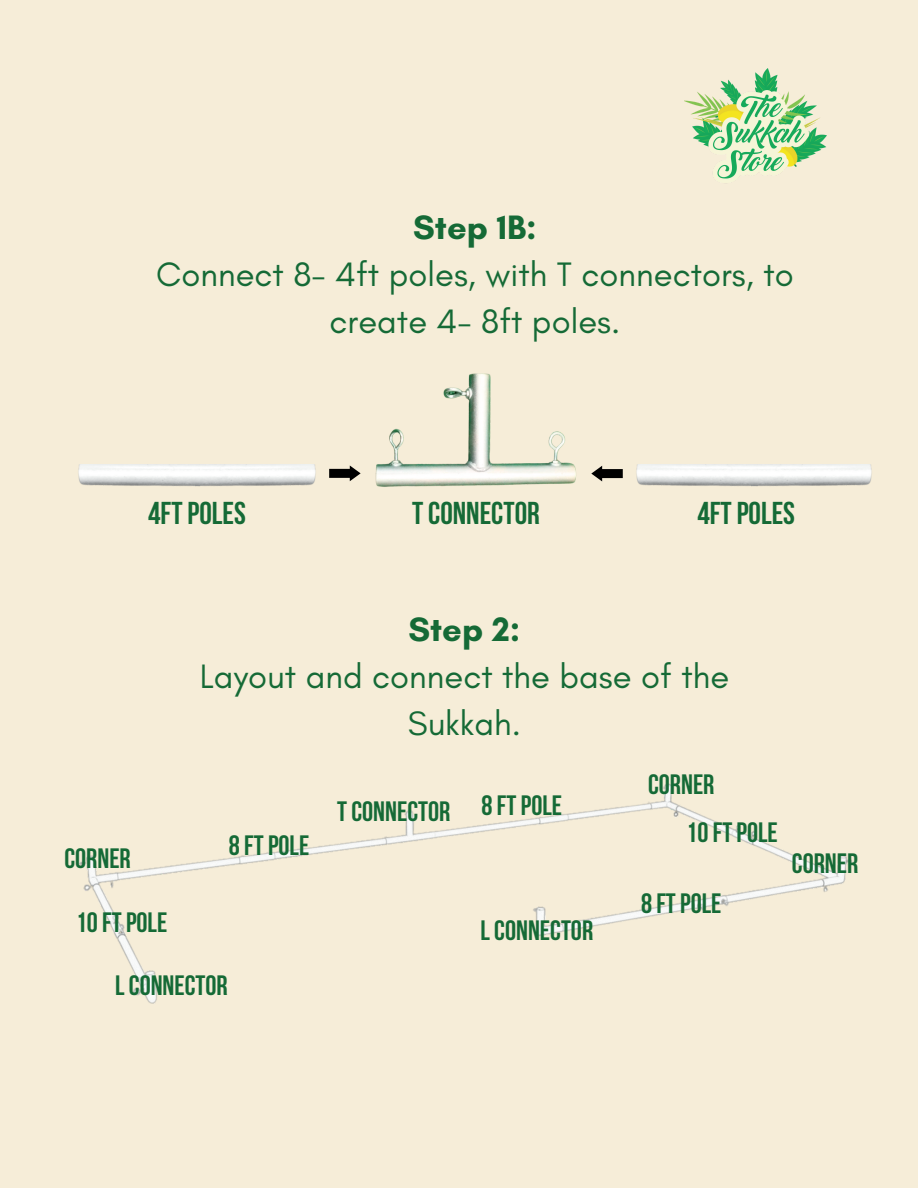
<style>
.page{position:relative;width:918px;height:1188px;background:#f6edd8}
.page>*{position:absolute;margin:0;border:0;box-sizing:border-box;transform-origin:0 0}
.t1{font:34.5px/47.2px "Glacial Indifference";color:#156a36;text-align:center}
.t2{font:700 34.5px "Glacial Indifference";color:#156a36}
.t3{font:700 31.5px "Bebas Neue";color:#156a36}
.t4{font:700 27.9px "Bebas Neue";color:#156a36}
</style>
<div class="page">
<img style="left:375px;top:373px;width:228px;height:114px">
<img style="left:757px;top:465px;width:115px;height:22px">
<img style="left:636px;top:465px;width:121px;height:22px">
<img style="left:199px;top:465px;width:117px;height:22px">
<img style="left:78px;top:465px;width:121px;height:22px">
<svg style="left:329px;top:465px;width:32px;height:16px"></svg>
<svg style="left:591px;top:466px;width:32px;height:15px"></svg>
<img style="left:79px;top:783px;width:774px;height:221px">
<img style="left:685px;top:68px;width:141px;height:111px">
<p class="t2" style="left:413px;top:206px;width:125px">Step 1B:</p>
<p class="t1" style="left:156px;top:250px;width:639px">Connect 8- 4ft poles, with T connectors, to create 4- 8ft poles.</p>
<p class="t3" style="left:148px;top:501px;width:99px">4FTPOLES</p>
<p class="t3" style="left:412px;top:501px;width:129px">TCONNECTOR</p>
<p class="t3" style="left:697px;top:501px;width:99px">4FTPOLES</p>
<p class="t4" style="left:64px;top:847px;width:68px">CORNER</p>
<p class="t4" style="left:76px;top:911px;width:93px">10 FT POLE</p>
<p class="t2" style="left:408px;top:608px;width:114px">Step 2:</p>
<p class="t1" style="left:200px;top:652px;width:531px">Layout and connect the base of the<br>Sukkah.</p>
<p class="t4" style="left:229px;top:834px;width:82px">8FT POLE</p>
<p class="t4" style="left:337px;top:800px;width:115px">T CONNECTOR</p>
<p class="t4" style="left:482px;top:795px;width:82px">8FTPOLE</p>
<p class="t4" style="left:481px;top:919px;width:114px">L CONNECTOR</p>
<p class="t4" style="left:648px;top:773px;width:68px">CORNER</p>
<p class="t4" style="left:686px;top:821px;width:93px">10 FT POLE</p>
<p class="t4" style="left:641px;top:892px;width:82px">8 FT POLE</p>
<p class="t4" style="left:115px;top:974px;width:114px">LCONNECTOR</p>
<p class="t4" style="left:792px;top:852px;width:68px">CORNER</p>
</div>
